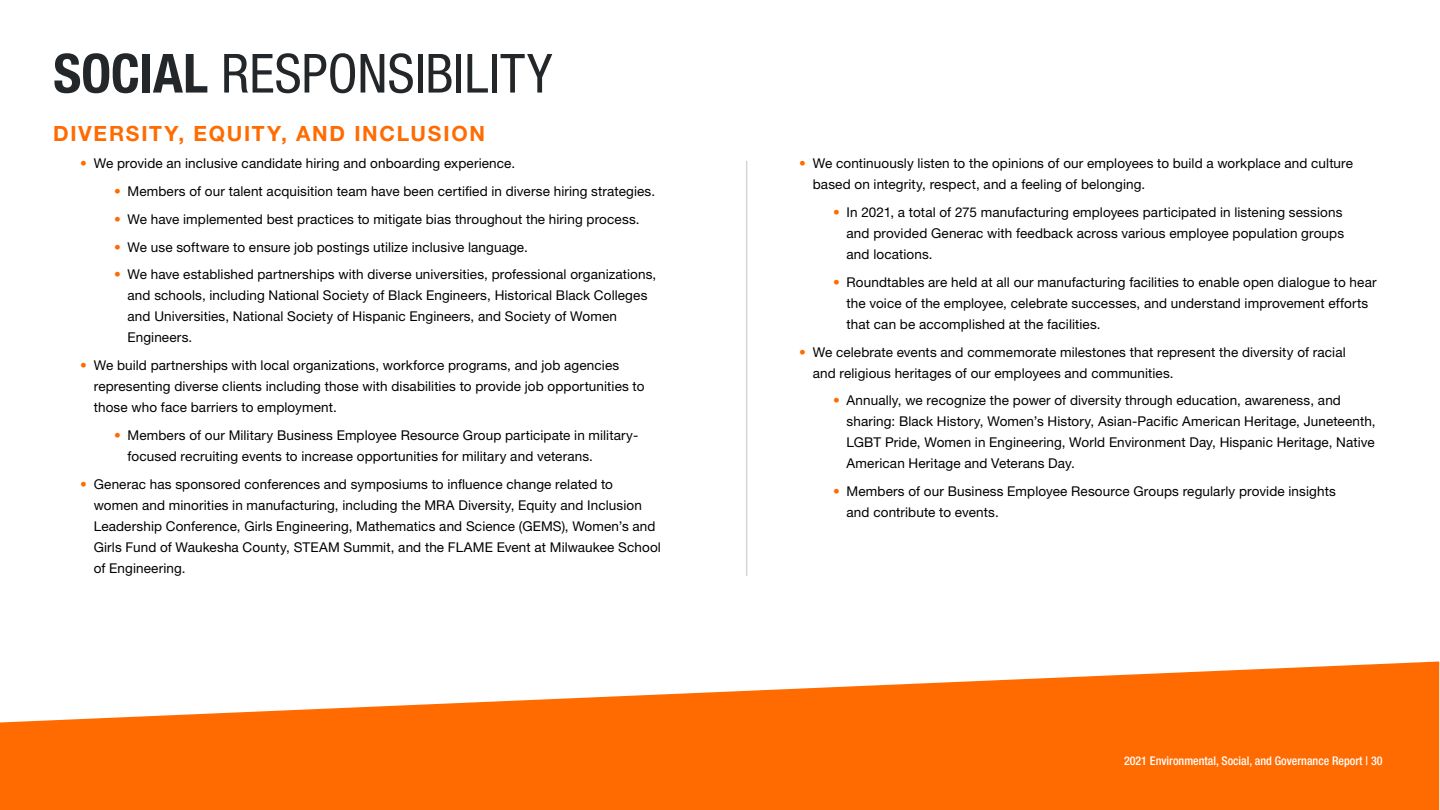
<style>
.page{position:relative;width:1440px;height:810px;background:#fff}
.page>*{position:absolute;margin:0;border:0;box-sizing:border-box;transform-origin:0 0}
.t1{font:condensed 54px "Helvetica Neue LT Std";color:#23272a}
.t2{font:700 21px "Helvetica Neue LT Std";letter-spacing:.085em;color:#ff6b00}
.t3{font:13.5px/21px "Helvetica Neue LT Std";letter-spacing:.01em;color:#000}
.t4{font:500 condensed 12px "Helvetica Neue LT Std";color:#fff}
.s1{font-weight:700}
.s2{color:#ff6b00}
</style>
<div class="page">
<svg style="left:0;top:661px;width:1439px;height:149px;fill:#ff6b00"></svg>
<hr style="left:746px;top:161px;width:1px;height:415px;background:#23272a">
<h1 class="t1" style="left:53px;top:42px;width:500px"><span class="s1">SOCIAL</span> RESPONSIBILITY</h1>
<h2 class="t2" style="left:53px;top:120px;width:433px">DIVERSITY, EQUITY, AND INCLUSION</h2>
<p class="t3" style="left:80px;top:153px;width:436px"><span class="s2">•</span> We provide an inclusive candidate hiring and onboarding experience.</p>
<p class="t3" style="left:114px;top:181px;width:543px"><span class="s2">•</span> Members of our talent acquisition team have been certified in diverse hiring strategies.</p>
<p class="t3" style="left:114px;top:208px;width:527px"><span class="s2">•</span> We have implemented best practices to mitigate bias throughout the hiring process.</p>
<p class="t3" style="left:114px;top:236px;width:415px"><span class="s2">•</span> We use software to ensure job postings utilize inclusive language.</p>
<p class="t3" style="left:128px;top:264px;width:530px;text-indent:-14px"><span class="s2">•</span> We have established partnerships with diverse universities, professional organizations, and schools, including National Society of Black Engineers, Historical Black Colleges and Universities, National Society of Hispanic Engineers, and Society of Women Engineers.</p>
<p class="t3" style="left:94px;top:355px;width:552px;text-indent:-14px"><span class="s2">•</span> We build partnerships with local organizations, workforce programs, and job agencies representing diverse clients including those with disabilities to provide job opportunities to those who face barriers to employment.</p>
<p class="t3" style="left:128px;top:424px;width:512px;text-indent:-14px"><span class="s2">•</span> Members of our Military Business Employee Resource Group participate in military&shy;focused recruiting events to increase opportunities for military and veterans.</p>
<p class="t3" style="left:94px;top:473px;width:568px;text-indent:-14px"><span class="s2">•</span> Generac has sponsored conferences and symposiums to influence change related to women and minorities in manufacturing, including the MRA Diversity, Equity and Inclusion Leadership Conference, Girls Engineering, Mathematics and Science (GEMS), Women’s and Girls Fund of Waukesha County, STEAM Summit, and the FLAME Event at Milwaukee School of Engineering.</p>
<p class="t3" style="left:813px;top:153px;width:542px;text-indent:-14px"><span class="s2">•</span> We continuously listen to the opinions of our employees to build a workplace and culture based on integrity, respect, and a feeling of belonging.</p>
<p class="t3" style="left:846px;top:202px;width:499px;text-indent:-14px"><span class="s2">•</span> In 2021, a total of 275 manufacturing employees participated in listening sessions and provided Generac with feedback across various employee population groups and locations.</p>
<p class="t3" style="left:846px;top:271px;width:531px;text-indent:-14px"><span class="s2">•</span> Roundtables are held at all our manufacturing facilities to enable open dialogue to hear the voice of the employee, celebrate successes, and understand improvement efforts that can be accomplished at the facilities.</p>
<p class="t3" style="left:813px;top:341px;width:534px;text-indent:-14px"><span class="s2">•</span> We celebrate events and commemorate milestones that represent the diversity of racial and religious heritages of our employees and communities.</p>
<p class="t3" style="left:846px;top:390px;width:531px;text-indent:-14px"><span class="s2">•</span> Annually, we recognize the power of diversity through education, awareness, and sharing: Black History, Women’s History, Asian-Pacific American Heritage, Juneteenth, LGBT Pride, Women in Engineering, World Environment Day, Hispanic Heritage, Native American Heritage and Veterans Day.</p>
<p class="t3" style="left:846px;top:481px;width:491px;text-indent:-14px"><span class="s2">•</span> Members of our Business Employee Resource Groups regularly provide insights and contribute to events.</p>
<p class="t4" style="left:1124px;top:753px;width:260px">2021 Environmental, Social, and Governance Report | 30</p>
</div>
